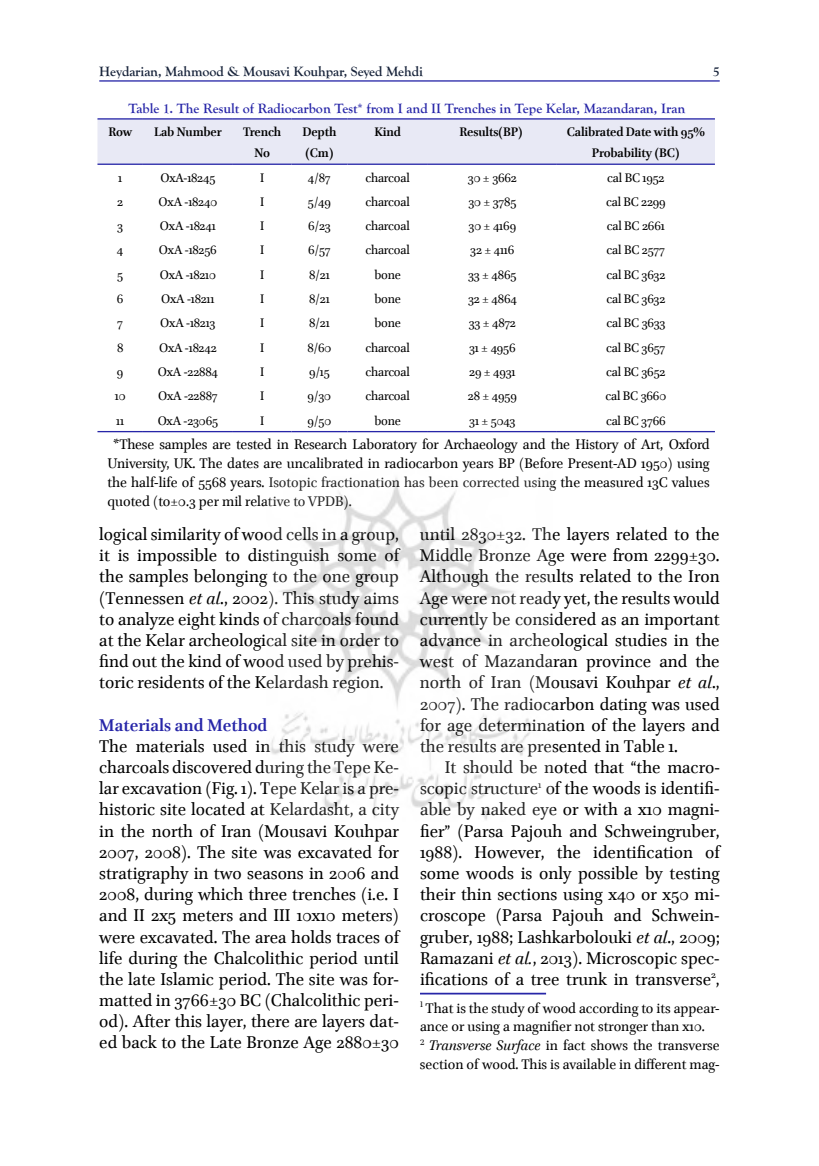
<style>
.page{position:relative;width:819px;height:1166px;background:#fff}
.page>*{position:absolute;margin:0;border:0;box-sizing:border-box;transform-origin:0 0}
.t1{font:19.25px/21.2px "Brill";color:#000;text-align:justify}
.t2{font:700 19.25px "Brill";color:#2726a8}
.t3{font:15.75px/18.9px "Brill";color:#000}
.t4{font:14px "Brill";letter-spacing:-.01em;color:#000}
.t5{font:700 14px/21px "Brill";letter-spacing:-.01em;color:#000;text-align:center}
.t6{font:700 14px "Goudy Old Style T";color:#2726a8}
.t7{font:700 14px "Goudy Old Style T";letter-spacing:-.005em;color:#17233a}
.s1{font-style:italic}
</style>
<div class="page">
<hr style="left:99px;top:80px;width:620px;height:2px;background:#2726a8">
<hr style="left:420px;top:993px;width:126px;height:1px;background:#2726a8">
<div style="left:97px;top:120px;width:618px;height:44px;background:#e8e9f5"></div>
<hr style="left:557px;top:431px;width:158px;height:1px;background:#2726a8">
<hr style="left:428px;top:431px;width:129px;height:1px;background:#2726a8">
<hr style="left:347px;top:431px;width:81px;height:1px;background:#2726a8">
<hr style="left:291px;top:431px;width:56px;height:1px;background:#2726a8">
<hr style="left:233px;top:431px;width:58px;height:1px;background:#2726a8">
<hr style="left:143px;top:431px;width:90px;height:1px;background:#2726a8">
<hr style="left:97px;top:431px;width:46px;height:1px;background:#2726a8">
<hr style="left:557px;top:118px;width:158px;height:2px;background:#2726a8">
<hr style="left:428px;top:118px;width:129px;height:2px;background:#2726a8">
<hr style="left:347px;top:118px;width:81px;height:2px;background:#2726a8">
<hr style="left:291px;top:118px;width:56px;height:2px;background:#2726a8">
<hr style="left:233px;top:118px;width:58px;height:2px;background:#2726a8">
<hr style="left:143px;top:118px;width:90px;height:2px;background:#2726a8">
<hr style="left:97px;top:118px;width:46px;height:2px;background:#2726a8">
<hr style="left:557px;top:164px;width:158px;height:1px;background:#2726a8">
<hr style="left:428px;top:164px;width:129px;height:1px;background:#2726a8">
<hr style="left:347px;top:164px;width:81px;height:1px;background:#2726a8">
<hr style="left:291px;top:164px;width:56px;height:1px;background:#2726a8">
<hr style="left:233px;top:164px;width:58px;height:1px;background:#2726a8">
<hr style="left:143px;top:164px;width:90px;height:1px;background:#2726a8">
<hr style="left:97px;top:164px;width:46px;height:1px;background:#2726a8">
<img style="left:270px;top:478px;width:262px;height:342px">
<p class="t7" style="left:99px;top:63px;width:325px">Heydarian, Mahmood &amp; Mousavi Kouhpar, Seyed Mehdi</p>
<p class="t7" style="left:712px;top:63px;width:8px">5</p>
<p class="t6" style="left:128px;top:100px;width:558px">Table 1. The Result of Radiocarbon Test* from I and II Trenches in Tepe Kelar, Mazandaran, Iran</p>
<p class="t5" style="left:302px;top:122px;width:36px">Depth</p>
<p class="t5" style="left:374px;top:122px;width:28px">Kind</p>
<p class="t5" style="left:459px;top:122px;width:63px">Results)BP(</p>
<p class="t5" style="left:305px;top:143px;width:30px">(Cm)</p>
<p class="t5" style="left:108px;top:122px;width:25px">Row</p>
<p class="t5" style="left:154px;top:122px;width:69px">Lab Number</p>
<p class="t4" style="left:118px;top:168px;width:6px">1</p>
<p class="t4" style="left:160px;top:168px;width:56px">OxA-18245</p>
<p class="t4" style="left:260px;top:168px;width:6px">I</p>
<p class="t4" style="left:308px;top:168px;width:24px">4/87</p>
<p class="t4" style="left:365px;top:168px;width:46px">charcoal</p>
<p class="t4" style="left:468px;top:168px;width:50px">30 ± 3662</p>
<p class="t4" style="left:607px;top:168px;width:59px">cal BC 1952</p>
<p class="t4" style="left:117px;top:192px;width:8px">2</p>
<p class="t4" style="left:159px;top:192px;width:60px">OxA -18240</p>
<p class="t4" style="left:260px;top:192px;width:6px">I</p>
<p class="t4" style="left:308px;top:192px;width:25px">5/49</p>
<p class="t4" style="left:365px;top:192px;width:46px">charcoal</p>
<p class="t4" style="left:468px;top:192px;width:49px">30 ± 3785</p>
<p class="t4" style="left:606px;top:192px;width:61px">cal BC 2299</p>
<p class="t4" style="left:117px;top:216px;width:7px">3</p>
<p class="t4" style="left:160px;top:216px;width:57px">OxA -18241</p>
<p class="t4" style="left:260px;top:216px;width:6px">I</p>
<p class="t4" style="left:308px;top:216px;width:24px">6/23</p>
<p class="t4" style="left:365px;top:216px;width:46px">charcoal</p>
<p class="t4" style="left:468px;top:216px;width:49px">30 ± 4169</p>
<p class="t4" style="left:606px;top:216px;width:60px">cal BC 2661</p>
<p class="t4" style="left:117px;top:241px;width:8px">4</p>
<p class="t4" style="left:159px;top:241px;width:59px">OxA -18256</p>
<p class="t4" style="left:260px;top:241px;width:6px">I</p>
<p class="t4" style="left:308px;top:241px;width:24px">6/57</p>
<p class="t4" style="left:365px;top:241px;width:46px">charcoal</p>
<p class="t4" style="left:470px;top:241px;width:46px">32 ± 4116</p>
<p class="t4" style="left:606px;top:241px;width:60px">cal BC 2577</p>
<p class="t4" style="left:117px;top:265px;width:8px">5</p>
<p class="t4" style="left:160px;top:265px;width:58px">OxA -18210</p>
<p class="t4" style="left:260px;top:265px;width:6px">I</p>
<p class="t4" style="left:309px;top:265px;width:22px">8/21</p>
<p class="t4" style="left:374px;top:265px;width:28px">bone</p>
<p class="t4" style="left:468px;top:265px;width:50px">33 ± 4865</p>
<p class="t4" style="left:606px;top:265px;width:61px">cal BC 3632</p>
<p class="t4" style="left:117px;top:289px;width:8px">6</p>
<p class="t4" style="left:161px;top:289px;width:55px">OxA -18211</p>
<p class="t4" style="left:260px;top:289px;width:6px">I</p>
<p class="t4" style="left:309px;top:289px;width:22px">8/21</p>
<p class="t4" style="left:374px;top:289px;width:28px">bone</p>
<p class="t4" style="left:468px;top:289px;width:50px">32 ± 4864</p>
<p class="t4" style="left:606px;top:289px;width:61px">cal BC 3632</p>
<p class="t4" style="left:117px;top:314px;width:8px">7</p>
<p class="t4" style="left:160px;top:314px;width:57px">OxA -18213</p>
<p class="t4" style="left:260px;top:314px;width:6px">I</p>
<p class="t4" style="left:309px;top:314px;width:22px">8/21</p>
<p class="t4" style="left:374px;top:314px;width:28px">bone</p>
<p class="t4" style="left:468px;top:314px;width:49px">33 ± 4872</p>
<p class="t4" style="left:606px;top:314px;width:60px">cal BC 3633</p>
<p class="t4" style="left:117px;top:338px;width:8px">8</p>
<p class="t4" style="left:159px;top:338px;width:59px">OxA -18242</p>
<p class="t4" style="left:260px;top:338px;width:6px">I</p>
<p class="t4" style="left:307px;top:338px;width:26px">8/60</p>
<p class="t4" style="left:365px;top:338px;width:46px">charcoal</p>
<p class="t4" style="left:469px;top:338px;width:48px">31 ± 4956</p>
<p class="t4" style="left:606px;top:338px;width:61px">cal BC 3657</p>
<p class="t4" style="left:117px;top:362px;width:8px">9</p>
<p class="t4" style="left:158px;top:362px;width:62px">OxA -22884</p>
<p class="t4" style="left:260px;top:362px;width:6px">I</p>
<p class="t4" style="left:309px;top:362px;width:22px">9/15</p>
<p class="t4" style="left:365px;top:362px;width:46px">charcoal</p>
<p class="t4" style="left:469px;top:362px;width:48px">29 ± 4931</p>
<p class="t4" style="left:606px;top:362px;width:61px">cal BC 3652</p>
<p class="t4" style="left:115px;top:387px;width:12px">10</p>
<p class="t4" style="left:158px;top:387px;width:61px">OxA -22887</p>
<p class="t4" style="left:260px;top:387px;width:6px">I</p>
<p class="t4" style="left:307px;top:387px;width:25px">9/30</p>
<p class="t4" style="left:365px;top:387px;width:46px">charcoal</p>
<p class="t4" style="left:468px;top:387px;width:50px">28 ± 4959</p>
<p class="t4" style="left:605px;top:387px;width:62px">cal BC 3660</p>
<p class="t4" style="left:116px;top:411px;width:10px">11</p>
<p class="t4" style="left:158px;top:411px;width:62px">OxA -23065</p>
<p class="t4" style="left:260px;top:411px;width:6px">I</p>
<p class="t4" style="left:307px;top:411px;width:26px">9/50</p>
<p class="t4" style="left:374px;top:411px;width:28px">bone</p>
<p class="t4" style="left:469px;top:411px;width:48px">31 ± 5043</p>
<p class="t4" style="left:606px;top:411px;width:61px">cal BC 3766</p>
<p class="t3" style="left:107px;top:436px;width:604px;text-align:justify;text-indent:6px">*These samples are tested in Research Laboratory for Archaeology and the History of Art, Oxford University, UK. The dates are uncalibrated in radiocarbon years BP (Before Present-AD 1950) using the half-life of 5568 years. Isotopic fractionation has been corrected using the measured 13C values quoted (to±0.3 per mil relative to VPDB).</p>
<p class="t5" style="left:243px;top:122px;width:40px">Trench<br>No</p>
<p class="t5" style="left:567px;top:122px;width:139px">Calibrated Date with 95%<br>Probability (BC)</p>
<p class="t1" style="left:99px;top:524px;width:301px">logical similarity of wood cells in a group, it is impossible to distinguish some of the samples belonging to the one group (Tennessen <span class="s1">et al</span>., 2002). This study aims to analyze eight kinds of charcoals found at the Kelar archeological site in order to find out the kind of wood used by prehis&shy;toric residents of the Kelardash region.</p>
<p class="t2" style="left:99px;top:711px;width:170px">Materials and Method</p>
<p class="t1" style="left:99px;top:736px;width:301px">The materials used in this study were charcoals discovered during the Tepe Ke&shy;lar excavation (Fig. 1). Tepe Kelar is a pre&shy;historic site located at Kelardasht, a city in the north of Iran (Mousavi Kouhpar 2007, 2008). The site was excavated for stratigraphy in two seasons in 2006 and 2008, during which three trenches (i.e. I and II 2x5 meters and III 10x10 meters) were excavated. The area holds traces of life during the Chalcolithic period until the late Islamic period. The site was for&shy;matted in 3766±30 BC (Chalcolithic peri&shy;od). After this layer, there are layers dat&shy;ed back to the Late Bronze Age 2880±30</p>
<p class="t1" style="left:420px;top:524px;width:301px">until 2830±32. The layers related to the Middle Bronze Age were from 2299±30.<br>Although the results related to the Iron Age were not ready yet, the results would currently be considered as an important advance in archeological studies in the west of Mazandaran province and the north of Iran (Mousavi Kouhpar <span class="s1">et al</span>., 2007). The radiocarbon dating was used for age determination of the layers and the results are presented in Table 1.</p>
<p class="t1" style="left:420px;top:757px;width:301px;text-indent:25px">It should be noted that “the macro&shy;scopic structure<sup>1</sup> of the woods is identifi&shy;able by naked eye or with a x10 magni&shy;fier” (Parsa Pajouh and Schweingruber, 1988). However, the identification of some woods is only possible by testing their thin sections using x40 or x50 mi&shy;croscope (Parsa Pajouh and Schwein&shy;gruber, 1988; Lashkarbolouki <span class="s1">et al</span>., 2009; Ramazani <span class="s1">et al.</span>, 2013). Microscopic spec&shy;ifications of a tree trunk in transverse<sup>2</sup>,</p>
<p class="t3" style="left:420px;top:999px;width:301px"><sup>1</sup> That is the study of wood according to its appear&shy;ance or using a magnifier not stronger than x10.<br><sup>2</sup> <span class="s1">Transverse Surface</span> in fact shows the transverse section of wood. This is available in different mag-</p>
</div>
